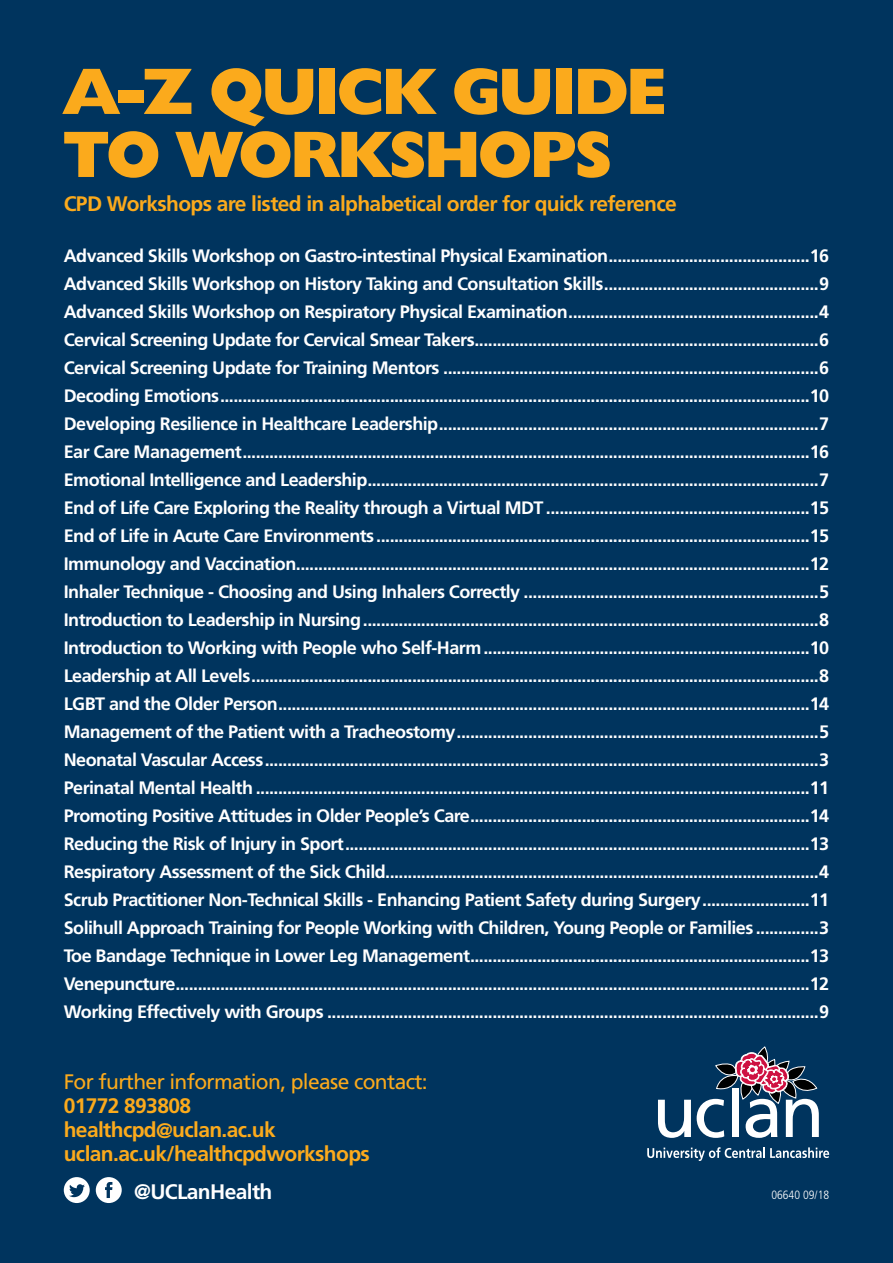
<style>
.page{position:relative;width:893px;height:1263px;background:#00345e}
.page>*{position:absolute;margin:0;border:0;box-sizing:border-box;transform-origin:0 0}
.t1{font:800 66px/63px "Humanist 521 BT";letter-spacing:-.03em;color:#fbaa1c}
.t2{font:700 21px/24px "Frutiger LT";letter-spacing:-.03em;color:#fbaa1c}
.t3{font:21px "Frutiger LT";letter-spacing:-.03em;color:#fbaa1c}
.t4{font:700 21px "Frutiger LT";letter-spacing:-.03em;color:#fff}
.t5{font:700 18px/28px "Frutiger LT";letter-spacing:-.03em;color:#fff;text-align:justify}
.t6{font:300 condensed 12px "Frutiger LT";color:#fff}
</style>
<div class="page">
<svg style="left:658px;top:1100px;width:33px;height:38px"></svg>
<svg style="left:697px;top:1046px;width:122px;height:92px"></svg>
<svg style="left:647px;top:1147px;width:182px;height:14px"></svg>
<svg style="left:64px;top:1177px;width:26px;height:26px"></svg>
<svg style="left:96px;top:1177px;width:26px;height:26px"></svg>
<h1 class="t1" style="left:64px;top:58px;width:604px">A-Z QUICK GUIDE<br>TO WORKSHOPS</h1>
<p class="t2" style="left:64px;top:191px;width:614px">CPD Workshops are listed in alphabetical order for quick reference</p>
<p class="t5" style="left:64px;top:241px;width:767px">Advanced Skills Workshop on Gastro-intestinal Physical Examination.............................................16<br>Advanced Skills Workshop on History Taking and Consultation Skills................................................9<br>Advanced Skills Workshop on Respiratory Physical Examination........................................................4<br>Cervical Screening Update for Cervical Smear Takers.............................................................................6<br>Cervical Screening Update for Training Mentors ....................................................................................6<br>Decoding Emotions....................................................................................................................................10<br>Developing Resilience in Healthcare Leadership.....................................................................................7<br>Ear Care Management...............................................................................................................................16<br>Emotional Intelligence and Leadership.....................................................................................................7<br>End of Life Care Exploring the Reality through a Virtual MDT ...........................................................15<br>End of Life in Acute Care Environments .................................................................................................15<br>Immunology and Vaccination...................................................................................................................12<br>Inhaler Technique - Choosing and Using Inhalers Correctly ..................................................................5<br>Introduction to Leadership in Nursing......................................................................................................8<br>Introduction to Working with People who Self-Harm.........................................................................10<br>Leadership at All Levels...............................................................................................................................8<br>LGBT and the Older Person.......................................................................................................................14<br>Management of the Patient with a Tracheostomy.................................................................................5<br>Neonatal Vascular Access............................................................................................................................3<br>Perinatal Mental Health ............................................................................................................................11<br>Promoting Positive Attitudes in Older People’s Care............................................................................14<br>Reducing the Risk of Injury in Sport........................................................................................................13<br>Respiratory Assessment of the Sick Child.................................................................................................4<br>Scrub Practitioner Non-Technical Skills - Enhancing Patient Safety during Surgery........................11<br>Solihull Approach Training for People Working with Children, Young People or Families</p>
<p class="t5" style="left:64px;top:914px;width:767px;text-indent:755px">3<br>Toe Bandage Technique in Lower Leg Management............................................................................13<br>Venepuncture..............................................................................................................................................12<br>Working Effectively with Groups ..............................................................................................................9</p>
<p class="t3" style="left:64px;top:1069px;width:366px">For further information, please contact:</p>
<p class="t2" style="left:64px;top:1094px;width:308px">01772 893808 healthcpd@uclan.ac.uk uclan.ac.uk/healthcpdworkshops</p>
<p class="t4" style="left:134px;top:1179px;width:140px">@UCLanHealth</p>
<p class="t6" style="left:771px;top:1188px;width:59px">06640 09/18</p>
</div>
